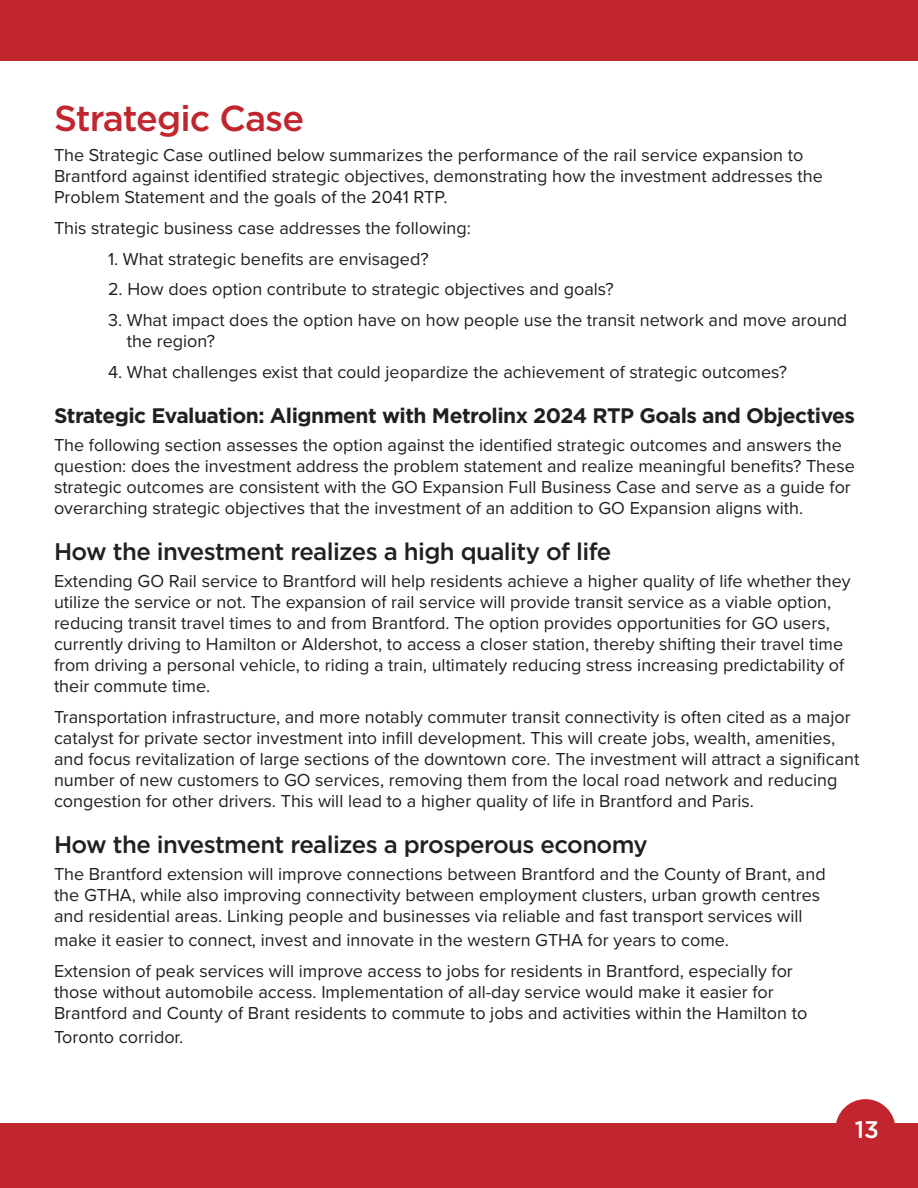
<style>
.page{position:relative;width:918px;height:1188px;background:#fff}
.page>*{position:absolute;margin:0;border:0;box-sizing:border-box;transform-origin:0 0}
.t1{font:500 36px "Gotham";letter-spacing:-.025em;color:#c1252e}
.t2{font:500 24px "Gotham";letter-spacing:-.025em;color:#231f20}
.t3{font:500 24px "Gotham";color:#fff}
.t4{font:700 21px "Gotham";letter-spacing:-.025em;color:#231f20}
.t5{font:18px/21px "Proxima Nova";color:#231f20}
</style>
<div class="page">
<div style="left:0;top:1123px;width:918px;height:65px;background:#c1252e"></div>
<div style="left:835px;top:1099px;width:60px;height:60px;background:#c1252e;border-radius:50%"></div>
<div style="left:0;top:0;width:918px;height:61px;background:#c1252e"></div>
<h1 class="t1" style="left:54px;top:95px;width:252px">Strategic Case</h1>
<p class="t5" style="left:54px;top:144px;width:770px">The Strategic Case outlined below summarizes the performance of the rail service expansion to<br>Brantford against identified strategic objectives, demonstrating how the investment addresses the<br>Problem Statement and the goals of the 2041 RTP.</p>
<p class="t5" style="left:54px;top:217px;width:418px">This strategic business case addresses the following:</p>
<p class="t5" style="left:108px;top:247px;width:322px">1. What strategic benefits are envisaged?</p>
<p class="t5" style="left:108px;top:278px;width:507px">2. How does option contribute to strategic objectives and goals?</p>
<p class="t5" style="left:127px;top:309px;width:722px;text-indent:-19px">3. What impact does the option have on how people use the transit network and move around the region?</p>
<p class="t5" style="left:108px;top:360px;width:681px">4. What challenges exist that could jeopardize the achievement of strategic outcomes?</p>
<p class="t4" style="left:54px;top:402px;width:803px">Strategic Evaluation: Alignment with Metrolinx 2024 RTP Goals and Objectives</p>
<p class="t5" style="left:54px;top:434px;width:802px">The following section assesses the option against the identified strategic outcomes and answers the question: does the investment address the problem statement and realize meaningful benefits? These strategic outcomes are consistent with the GO Expansion Full Business Case and serve as a guide for overarching strategic objectives that the investment of an addition to GO Expansion aligns with.</p>
<h2 class="t2" style="left:54px;top:535px;width:559px">How the investment realizes a high quality of life</h2>
<p class="t5" style="left:54px;top:570px;width:798px">Extending GO Rail service to Brantford will help residents achieve a higher quality of life whether they utilize the service or not. The expansion of rail service will provide transit service as a viable option, reducing transit travel times to and from Brantford. The option provides opportunities for GO users, currently driving to Hamilton or Aldershot, to access a closer station, thereby shifting their travel time from driving a personal vehicle, to riding a train, ultimately reducing stress increasing predictability of their commute time.</p>
<p class="t5" style="left:54px;top:706px;width:807px">Transportation infrastructure, and more notably commuter transit connectivity is often cited as a major catalyst for private sector investment into infill development. This will create jobs, wealth, amenities, and focus revitalization of large sections of the downtown core. The investment will attract a significant number of new customers to GO services, removing them from the local road network and reducing congestion for other drivers. This will lead to a higher quality of life in Brantford and Paris.</p>
<h2 class="t2" style="left:54px;top:828px;width:595px">How the investment realizes a prosperous economy</h2>
<p class="t5" style="left:54px;top:863px;width:773px">The Brantford extension will improve connections between Brantford and the County of Brant, and the GTHA, while also improving connectivity between employment clusters, urban growth centres and residential areas. Linking people and businesses via reliable and fast transport services will</p>
<p class="t5" style="left:54px;top:924px;width:740px;line-height:30.8px">make it easier to connect, invest and innovate in the western GTHA for years to come.<br>Extension of peak services will improve access to jobs for residents in Brantford, especially for</p>
<p class="t5" style="left:54px;top:980px;width:755px">those without automobile access. Implementation of all-day service would make it easier for<br>Brantford and County of Brant residents to commute to jobs and activities within the Hamilton to</p>
<p class="t5" style="left:54px;top:1025px;width:131px">Toronto corridor.</p>
<h2 class="t3" style="left:855px;top:1114px;width:26px">13</h2>
</div>
